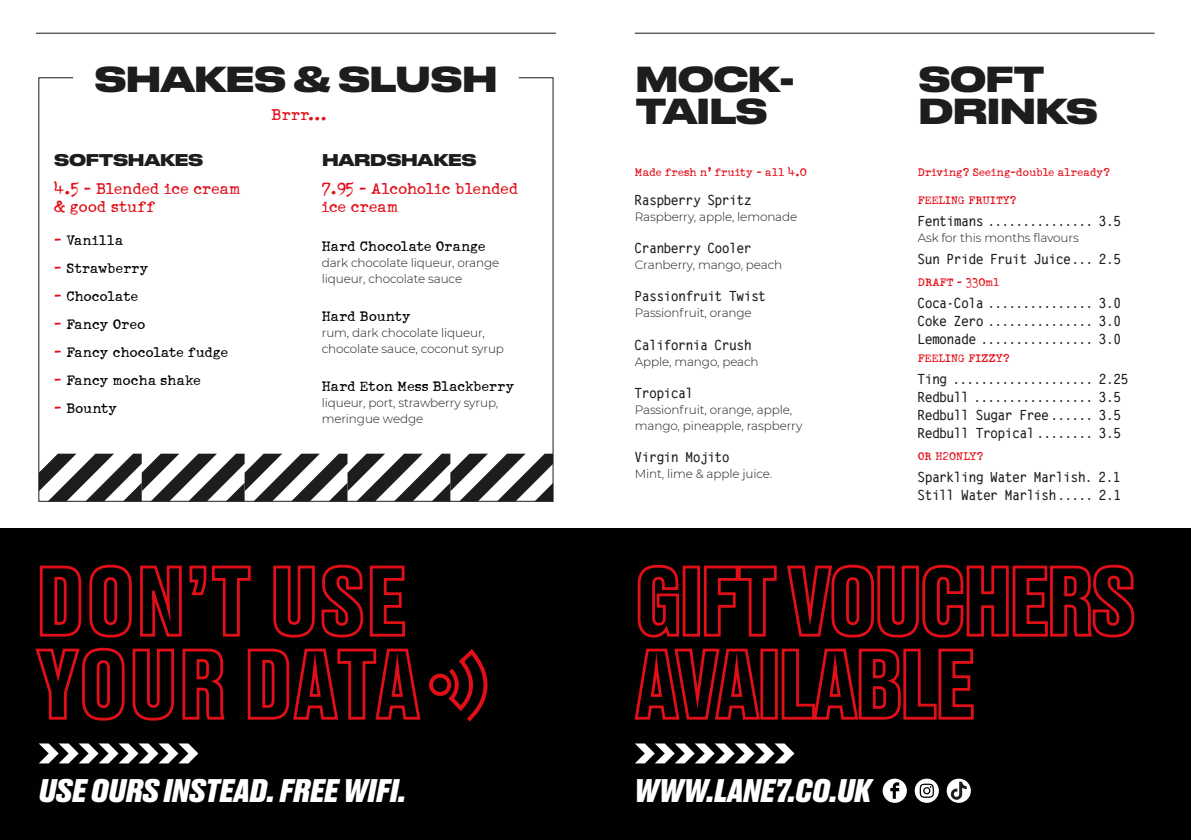
<style>
.page{position:relative;width:1191px;height:840px;background:#fff}
.page>*{position:absolute;margin:0;border:0;box-sizing:border-box;transform-origin:0 0}
.t1{font:800 34px/32px "Druk Text Wide Cyr";letter-spacing:-.06em;color:#1d1d1b}
.t2{font:italic 800 30.8px "Druk Text Cyr";letter-spacing:-.02em;color:#fff;scale:1.08 1}
.t3{font:18.2px "Dumb Old Typewriter Normal";color:#e20e18}
.t4{font:18px/18px "Dumb Old Typewriter Normal";letter-spacing:.02em;color:#e20e18}
.t5{font:16px "Dumb Old Typewriter Normal";letter-spacing:.02em;color:#010101}
.t6{font:800 16px "Druk Text Wide Cyr";letter-spacing:-.06em;color:#1d1d1b}
.t7{font:700 14px/18px "Letter Gothic";letter-spacing:.02em;color:#1d1d1b}
.t8{font:12.8px "Dumb Old Typewriter Normal";letter-spacing:.02em;color:#e20e18}
.t9{font:300 12px/16px "Montserrat";letter-spacing:-.01em;color:#1d1d1b}
.s1{font-size:18px;color:#e20e18}
</style>
<div class="page">
<hr style="left:36px;top:33px;width:520px;height:1px;background:#1d1d1b">
<hr style="left:635px;top:33px;width:519px;height:1px;background:#1d1d1b">
<svg style="left:38px;top:77px;width:516px;height:425px"></svg>
<svg style="left:39px;top:453px;width:514px;height:48px"></svg>
<div style="left:0;top:527px;width:1191px;height:312px;background:#010101"></div>
<svg style="left:35px;top:564px;width:386px;height:157px"></svg>
<svg style="left:634px;top:564px;width:501px;height:156px"></svg>
<svg style="left:445px;top:649px;width:43px;height:73px"></svg>
<div style="left:429px;top:673px;width:22px;height:22px;border:4px solid #e20e18;border-radius:50%"></div>
<svg style="left:39px;top:743px;width:159px;height:20px"></svg>
<svg style="left:635px;top:743px;width:159px;height:20px"></svg>
<div style="left:882px;top:778px;width:25px;height:24px;background:#fff;border-radius:50%"></div>
<svg style="left:914px;top:778px;width:25px;height:24px"></svg>
<svg style="left:946px;top:778px;width:25px;height:24px"></svg>
<svg style="left:919px;top:783px;width:15px;height:14px"></svg>
<svg style="left:890px;top:782px;width:9px;height:16px"></svg>
<svg style="left:950px;top:781px;width:16px;height:18px"></svg>
<h1 class="t1" style="left:94px;top:59px;width:406px">SHAKES &amp; SLUSH</h1>
<h3 class="t3" style="left:271px;top:104px;width:57px">Brrr...</h3>
<p class="t6" style="left:54px;top:146px;width:151px">SOFTSHAKES</p>
<p class="t4" style="left:54px;top:179px;width:188px">4.5 - Blended ice cream &amp; good stuff</p>
<p class="t5" style="left:54px;top:230px;width:71px"><span class="s1">-</span> Vanilla</p>
<p class="t5" style="left:54px;top:258px;width:96px"><span class="s1">-</span> Strawberry</p>
<p class="t5" style="left:54px;top:286px;width:86px"><span class="s1">-</span> Chocolate</p>
<p class="t5" style="left:54px;top:314px;width:93px"><span class="s1">-</span> Fancy Oreo</p>
<p class="t5" style="left:54px;top:342px;width:176px"><span class="s1">-</span> Fancy chocolate fudge</p>
<p class="t5" style="left:54px;top:370px;width:148px"><span class="s1">-</span> Fancy mocha shake</p>
<p class="t5" style="left:54px;top:398px;width:65px"><span class="s1">-</span> Bounty</p>
<p class="t6" style="left:322px;top:146px;width:157px">HARDSHAKES</p>
<p class="t4" style="left:322px;top:179px;width:198px">7.95 - Alcoholic blended ice cream</p>
<p class="t5" style="left:322px;top:236px;width:165px">Hard Chocolate Orange</p>
<p class="t9" style="left:322px;top:254px;width:179px">dark chocolate liqueur, orange liqueur, chocolate sauce</p>
<p class="t5" style="left:322px;top:306px;width:90px">Hard Bounty</p>
<p class="t9" style="left:322px;top:324px;width:184px">rum, dark chocolate liqueur, chocolate sauce, coconut syrup</p>
<p class="t5" style="left:322px;top:376px;width:194px">Hard Eton Mess Blackberry</p>
<p class="t9" style="left:322px;top:394px;width:178px">liqueur, port, strawberry syrup, meringue wedge</p>
<h1 class="t1" style="left:635px;top:59px;width:162px">MOCK-<br>TAILS</h1>
<p class="t8" style="left:635px;top:165px;width:173px">Made fresh n’ fruity - all 4.0</p>
<p class="t7" style="left:635px;top:191px;width:118px">Raspberry Spritz</p>
<p class="t9" style="left:635px;top:208px;width:164px">Raspberry, apple, lemonade</p>
<p class="t7" style="left:635px;top:239px;width:118px">Cranberry Cooler</p>
<p class="t9" style="left:635px;top:256px;width:149px">Cranberry, mango, peach</p>
<p class="t7" style="left:635px;top:287px;width:132px">Passionfruit Twist</p>
<p class="t9" style="left:635px;top:304px;width:118px">Passionfruit, orange</p>
<p class="t7" style="left:635px;top:335px;width:118px">California Crush</p>
<p class="t9" style="left:635px;top:353px;width:125px">Apple, mango, peach</p>
<p class="t7" style="left:635px;top:384px;width:59px">Tropical</p>
<p class="t9" style="left:635px;top:401px;width:169px">Passionfruit, orange, apple, mango, pineapple, raspberry</p>
<p class="t7" style="left:635px;top:448px;width:96px">Virgin Mojito</p>
<p class="t9" style="left:635px;top:465px;width:139px">Mint, lime &amp; apple juice.</p>
<h1 class="t1" style="left:917px;top:59px;width:182px">SOFT<br>DRINKS</h1>
<p class="t8" style="left:917px;top:165px;width:194px">Driving? Seeing-double already?</p>
<p class="t8" style="left:917px;top:193px;width:100px">FEELING FRUITY?</p>
<p class="t7" style="left:917px;top:212px;width:205px">Fentimans ............... 3.5</p>
<p class="t9" style="left:917px;top:229px;width:162px">Ask for this months flavours</p>
<p class="t7" style="left:917px;top:250px;width:205px">Sun Pride Fruit Juice... 2.5</p>
<p class="t8" style="left:917px;top:275px;width:83px">DRAFT - 330ml</p>
<p class="t7" style="left:917px;top:294px;width:205px;text-align:justify">Coca-Cola ............... 3.0<br>Coke Zero ............... 3.0<br>Lemonade ................ 3.0</p>
<p class="t8" style="left:917px;top:351px;width:93px">FEELING FIZZY?</p>
<p class="t7" style="left:917px;top:370px;width:212px">Ting .................... 2.25<br>Redbull ................. 3.5<br>Redbull Sugar Free ...... 3.5<br>Redbull Tropical ........ 3.5</p>
<p class="t8" style="left:917px;top:449px;width:67px">OR H20NLY?</p>
<p class="t7" style="left:917px;top:468px;width:205px">Sparkling Water Marlish. 2.1<br>Still Water Marlish ..... 2.1</p>
<h2 class="t2" style="left:39px;top:766px;width:342px">USE OURS INSTEAD. FREE WIFI.</h2>
<h2 class="t2" style="left:634px;top:766px;width:221px">WWW.LANE7.CO.UK</h2>
</div>
